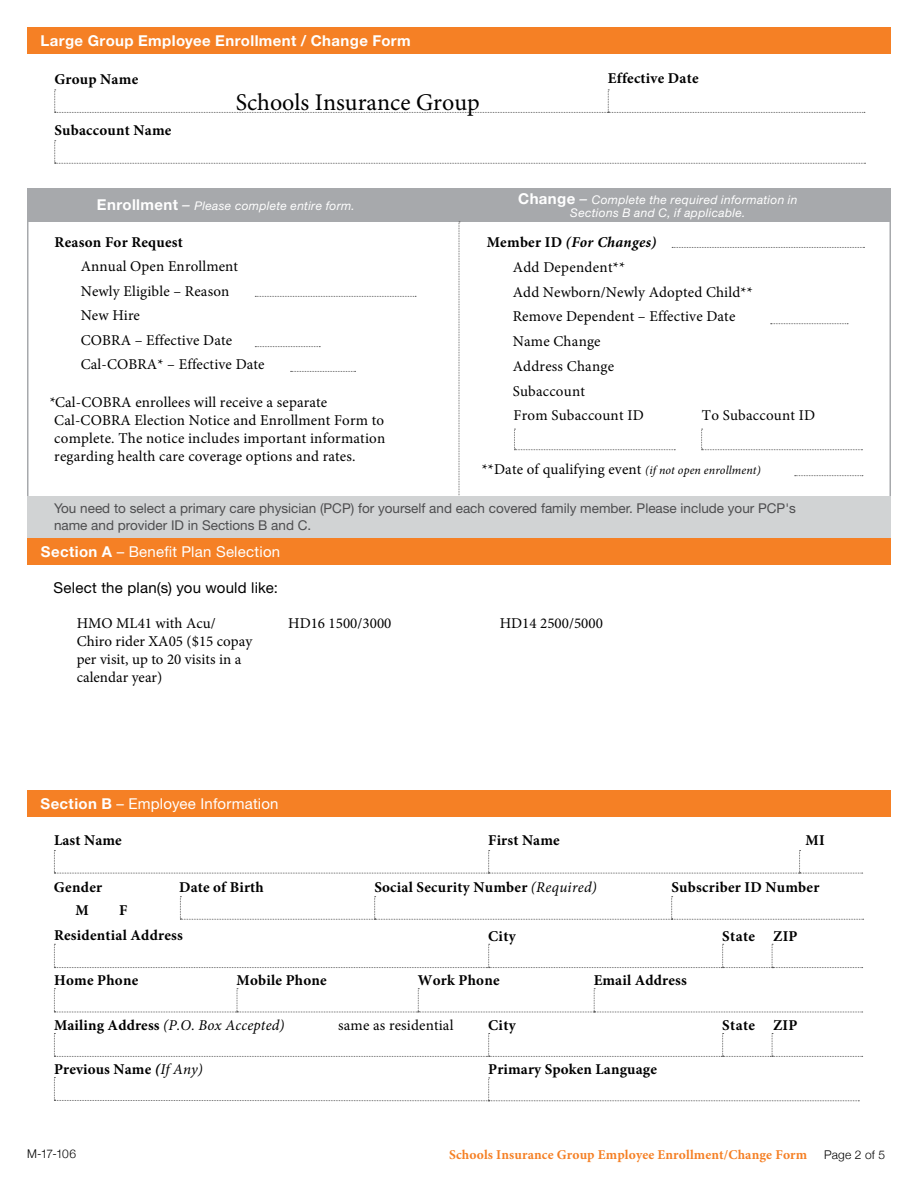
<style>
.page{position:relative;width:918px;height:1188px;background:#fff}
.page>*{position:absolute;margin:0;border:0;box-sizing:border-box;transform-origin:0 0}
.t1{font:24px "Minion Pro";color:#000}
.Bulleted_Body{font:15px/24.8px "Minion Pro";letter-spacing:.01em;color:#000}
.Bulleted_Body-2{font:700 15px/24.3px "Minion Pro";letter-spacing:.015em;color:#000}
.Bulleted_Body-3{font:15px/18px "Minion Pro";color:#000101}
.Bulleted_Body-4{font:15px "Helvetica Neue LT Std";letter-spacing:.015em;color:#fff}
.Bulleted_Body-5{font:700 15px "Helvetica Neue LT Std";letter-spacing:.025em;color:#fff}
.Bulleted_Body-6{font:italic 15px "Minion Pro";letter-spacing:.01em;color:#000}
.Bulleted_Body-7{font:15px "Helvetica Neue LT Std";letter-spacing:.015em;color:#000101}
.Bulleted_Body-8{font:italic 700 15px "Minion Pro";letter-spacing:.02em;color:#000}
.t2{font:13.5px/16.5px "Helvetica Neue LT Std";color:#4d4d4f}
.t3{font:700 13.5px "Minion Pro";letter-spacing:.01em;color:#f58025}
.Bulleted_Body-9{font:italic 12px/13.5px "Helvetica Neue LT Std";letter-spacing:.025em;color:#fff;text-align:center}
.t4{font:300 12px "Helvetica Neue";letter-spacing:.01em;color:#000}
.s1{font-weight:700;font-style:normal;font-size:15px}
.s2{font-size:15px}
.s3{font-style:normal}
.s4{font-style:italic;font-size:12px}
.s5{font-weight:700}
.s6{font-weight:400;font-style:italic}
.s7{font-weight:700;font-style:normal}
.s8{font-style:italic}
</style>
<div class="page">
<div style="left:27px;top:27px;width:864px;height:27px;background:#f58025"></div>
<div style="left:27px;top:538px;width:864px;height:27px;background:#f58025"></div>
<div style="left:27px;top:188px;width:864px;height:34px;background:#a7a9ac"></div>
<svg style="left:255px;top:296px;width:161px;height:1px"></svg>
<svg style="left:255px;top:346px;width:65px;height:1px"></svg>
<svg style="left:795px;top:475px;width:68px;height:1px"></svg>
<svg style="left:291px;top:371px;width:65px;height:1px"></svg>
<svg style="left:672px;top:247px;width:193px;height:1px"></svg>
<svg style="left:771px;top:323px;width:77px;height:1px"></svg>
<svg style="left:514px;top:429px;width:161px;height:21px"></svg>
<svg style="left:701px;top:429px;width:161px;height:21px"></svg>
<svg style="left:459px;top:222px;width:1px;height:274px"></svg>
<div style="left:27px;top:496px;width:864px;height:42px;background:#d1d3d4"></div>
<svg style="left:54px;top:140px;width:812px;height:24px"></svg>
<svg style="left:54px;top:90px;width:811px;height:23px"></svg>
<div style="left:27px;top:790px;width:864px;height:27px;background:#f58025"></div>
<svg style="left:54px;top:988px;width:809px;height:25px"></svg>
<svg style="left:54px;top:1077px;width:805px;height:24px"></svg>
<svg style="left:180px;top:896px;width:684px;height:24px"></svg>
<svg style="left:54px;top:944px;width:809px;height:24px"></svg>
<svg style="left:54px;top:1033px;width:809px;height:24px"></svg>
<svg style="left:54px;top:850px;width:809px;height:24px"></svg>
<p class="Bulleted_Body-5" style="left:40px;top:31px;width:372px">Large Group Employee Enrollment / Change Form</p>
<p class="Bulleted_Body-2" style="left:54px;top:67px;width:85px">Group Name</p>
<p class="Bulleted_Body-2" style="left:54px;top:118px;width:119px">Subaccount Name</p>
<h1 class="t1" style="left:236px;top:86px;width:246px">Schools Insurance Group</h1>
<p class="Bulleted_Body-2" style="left:608px;top:66px;width:92px">Effective Date</p>
<p class="Bulleted_Body-9" style="left:97px;top:199px;width:259px"><span class="s1">Enrollment</span> <span class="s2">–</span> Please complete entire form.</p>
<p class="Bulleted_Body-9" style="left:518px;top:192px;width:281px"><span class="s1">Change</span> <span class="s2">–</span> Complete the required information in<br>Sections B and C, if applicable.</p>
<p class="Bulleted_Body-2" style="left:55px;top:230px;width:130px">Reason For Request</p>
<p class="Bulleted_Body" style="left:81px;top:254px;width:185px">Annual Open Enrollment<br>Newly Eligible – Reason<br>New Hire<br>COBRA – Effective Date<br>Cal-COBRA* – Effective Date</p>
<p class="Bulleted_Body" style="left:54px;top:393px;width:333px;line-height:18px;text-indent:-5px">*Cal-COBRA enrollees will receive a separate Cal-COBRA Election Notice and Enrollment Form to complete. The notice includes important information regarding health care coverage options and rates.</p>
<p class="Bulleted_Body-8" style="left:487px;top:232px;width:171px"><span class="s3">Member ID</span> (For Changes)</p>
<p class="Bulleted_Body" style="left:513px;top:255px;width:241px">Add Dependent**<br>Add Newborn/Newly Adopted Child**<br>Remove Dependent – Effective Date<br>Name Change<br>Address Change<br>Subaccount</p>
<p class="Bulleted_Body" style="left:702px;top:403px;width:115px">To Subaccount ID</p>
<p class="Bulleted_Body" style="left:482px;top:457px;width:280px">**Date of qualifying event <span class="s4">(if not open enrollment)</span></p>
<p class="t2" style="left:54px;top:500px;width:743px">You need to select a primary care physician (PCP) for yourself and each covered family member. Please include your PCP's name and provider ID in Sections B and C.</p>
<p class="Bulleted_Body-4" style="left:41px;top:542px;width:241px"><span class="s5">Section A</span> – Benefit Plan Selection</p>
<p class="Bulleted_Body-7" style="left:54px;top:579px;width:226px">Select the plan(s) you would like:</p>
<p class="Bulleted_Body-3" style="left:77px;top:615px;width:177px">HMO ML41 with Acu/<br>Chiro rider XA05 ($15 copay per visit, up to 20 visits in a calendar year)</p>
<p class="Bulleted_Body-3" style="left:288px;top:615px;width:105px">HD16 1500/3000</p>
<p class="Bulleted_Body-3" style="left:500px;top:615px;width:105px">HD14 2500/5000</p>
<p class="Bulleted_Body-4" style="left:40px;top:795px;width:240px"><span class="s5">Section B</span> – Employee Information</p>
<p class="Bulleted_Body-2" style="left:54px;top:828px;width:69px">Last Name</p>
<p class="Bulleted_Body-2" style="left:179px;top:875px;width:86px">Date of Birth</p>
<p class="Bulleted_Body-2" style="left:76px;top:898px;width:15px">M</p>
<p class="Bulleted_Body-2" style="left:488px;top:828px;width:73px">First Name</p>
<p class="Bulleted_Body-2" style="left:806px;top:828px;width:21px">MI</p>
<p class="Bulleted_Body-2" style="left:374px;top:875px;width:224px">Social Security Number <span class="s6">(Required)</span></p>
<p class="Bulleted_Body-2" style="left:488px;top:923px;width:29px">City</p>
<p class="Bulleted_Body-2" style="left:54px;top:875px;width:50px">Gender</p>
<p class="Bulleted_Body-2" style="left:671px;top:875px;width:150px">Subscriber ID Number</p>
<p class="Bulleted_Body-2" style="left:722px;top:923px;width:34px">State</p>
<p class="Bulleted_Body-2" style="left:54px;top:898px;width:131px;text-indent:65px">F<br>Residential Address</p>
<p class="Bulleted_Body-2" style="left:54px;top:968px;width:86px">Home Phone</p>
<p class="Bulleted_Body-2" style="left:237px;top:968px;width:92px">Mobile Phone</p>
<p class="Bulleted_Body-2" style="left:418px;top:968px;width:83px">Work Phone</p>
<p class="Bulleted_Body-2" style="left:594px;top:968px;width:95px">Email Address</p>
<p class="Bulleted_Body-6" style="left:54px;top:1015px;width:232px"><span class="s7">Mailing Address</span> (P.O. Box Accepted)</p>
<p class="Bulleted_Body-2" style="left:54px;top:1057px;width:150px">Previous Name <span class="s8">(</span><span class="s6">If Any)</span></p>
<p class="Bulleted_Body-2" style="left:488px;top:1057px;width:170px">Primary Spoken Language</p>
<p class="Bulleted_Body-2" style="left:773px;top:923px;width:26px">ZIP</p>
<p class="Bulleted_Body" style="left:338px;top:1013px;width:117px">same as residential</p>
<p class="Bulleted_Body-2" style="left:773px;top:1013px;width:26px">ZIP</p>
<p class="Bulleted_Body-2" style="left:488px;top:1013px;width:29px">City</p>
<p class="Bulleted_Body-2" style="left:722px;top:1013px;width:34px">State</p>
<p class="t4" style="left:27px;top:1144px;width:51px">M-17-106</p>
<p class="t3" style="left:449px;top:1145px;width:359px">Schools Insurance Group Employee Enrollment/Change Form</p>
<p class="t4" style="left:824px;top:1145px;width:63px">Page 2 of 5</p>
</div>
